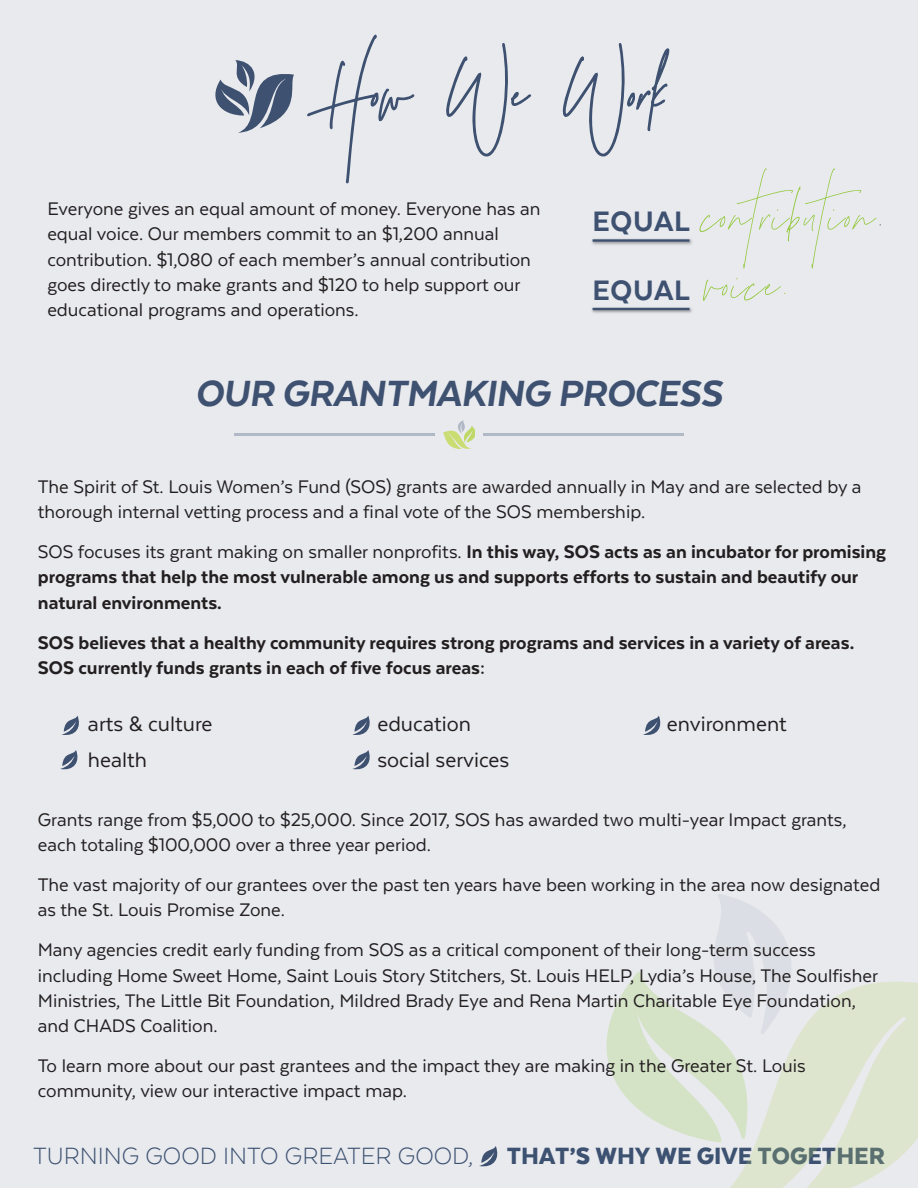
<style>
.page{position:relative;width:918px;height:1188px;background:#e8eaee}
.page>*{position:absolute;margin:0;border:0;box-sizing:border-box;transform-origin:0 0}
.t1{font:92.7px "Amoret Script Alt";letter-spacing:.015em;color:#94c83c}
.t2{font:italic 800 42px "Texta";letter-spacing:-.015em;color:#3e5170}
.t3{font:800 32.4px "Texta";letter-spacing:.02em;color:#3e5170}
.t4{font:300 27.15px "Texta";color:#3d5171}
.t5{font:24px/36px "Texta";color:#231f20}
.t6{font:21px/25.2px "Texta";color:#231f20}
.t7{font:800 21px/25.2px "Texta";color:#231f20}
.s1{color:#3e5170}
.s2{font-weight:400}
.s3{font-weight:900}
</style>
<div class="page">
<svg style="left:479px;top:1146px;width:19px;height:21px"></svg>
<img style="left:592px;top:238px;width:100px;height:7px">
<hr style="left:593px;top:239px;width:97px;height:3px;background:#3e5170">
<img style="left:592px;top:307px;width:100px;height:6px">
<hr style="left:593px;top:308px;width:97px;height:2px;background:#3e5170">
<hr style="left:234px;top:433px;width:201px;height:2px;background:#b2b9c6">
<svg style="left:444px;top:421px;width:31px;height:28px"></svg>
<hr style="left:483px;top:433px;width:201px;height:2px;background:#b2b9c6">
<svg style="left:446px;top:43px;width:86px;height:114px"></svg>
<svg style="left:563px;top:43px;width:107px;height:114px"></svg>
<svg style="left:215px;top:34px;width:200px;height:150px"></svg>
<svg style="left:730px;top:981px;width:188px;height:207px;fill:#dee5cf"></svg>
<svg style="left:606px;top:894px;width:212px;height:249px"></svg>
<svg style="left:62px;top:716px;width:17px;height:19px"></svg>
<svg style="left:60px;top:750px;width:18px;height:20px"></svg>
<svg style="left:352px;top:716px;width:18px;height:19px"></svg>
<svg style="left:352px;top:750px;width:18px;height:20px"></svg>
<svg style="left:643px;top:716px;width:18px;height:19px"></svg>
<p class="t6" style="left:47px;top:196px;width:495px">Everyone gives an equal amount of money. Everyone has an equal voice. Our members commit to an $1,200 annual contribution. $1,080 of each member’s annual contribution goes directly to make grants and $120 to help support our educational programs and operations.</p>
<h3 class="t3" style="left:593px;top:205px;width:99px">EQUAL</h3>
<h1 class="t1" style="left:705px;top:160px;width:187px">contribution<span class="s1">.</span></h1>
<h3 class="t3" style="left:593px;top:273px;width:99px">EQUAL</h3>
<h1 class="t1" style="left:705px;top:228px;width:91px">voice.</h1>
<h2 class="t2" style="left:195px;top:372px;width:529px">OUR GRANTMAKING PROCESS</h2>
<p class="t6" style="left:38px;top:474px;width:825px">The Spirit of St. Louis Women’s Fund (SOS) grants are awarded annually in May and are selected by a thorough internal vetting process and a final vote of the SOS membership.</p>
<p class="t7" style="left:38px;top:539px;width:850px"><span class="s2">SOS focuses its grant making on smaller nonprofits.</span> In this way, SOS acts as an incubator for promising programs that help the most vulnerable among us and supports efforts to sustain and beautify our natural environments.</p>
<p class="t7" style="left:38px;top:630px;width:818px">SOS believes that a healthy community requires strong programs and services in a variety of areas.<br>SOS currently funds grants in each of five focus areas:</p>
<p class="t5" style="left:88px;top:706px;width:126px">arts &amp; culture health</p>
<p class="t5" style="left:377px;top:706px;width:133px">education social services</p>
<p class="t5" style="left:667px;top:706px;width:121px">environment</p>
<p class="t6" style="left:38px;top:807px;width:810px">Grants range from $5,000 to $25,000. Since 2017, SOS has awarded two multi-year Impact grants, each totaling $100,000 over a three year period.</p>
<p class="t6" style="left:38px;top:872px;width:844px">The vast majority of our grantees over the past ten years have been working in the area now designated as the St. Louis Promise Zone.</p>
<p class="t6" style="left:38px;top:937px;width:842px">Many agencies credit early funding from SOS as a critical component of their long-term success including Home Sweet Home, Saint Louis Story Stitchers, St. Louis HELP, Lydia’s House, The Soulfisher Ministries, The Little Bit Foundation, Mildred Brady Eye and Rena Martin Charitable Eye Foundation, and CHADS Coalition.</p>
<p class="t6" style="left:38px;top:1053px;width:769px">To learn more about our past grantees and the impact they are making in the Greater St. Louis community, view our interactive impact map.</p>
<p class="t4" style="left:33px;top:1142px;width:853px">TURNING GOOD INTO GREATER GOOD, <span class="s3">THAT’S WHY WE GIVE TOGETHER</span></p>
</div>
